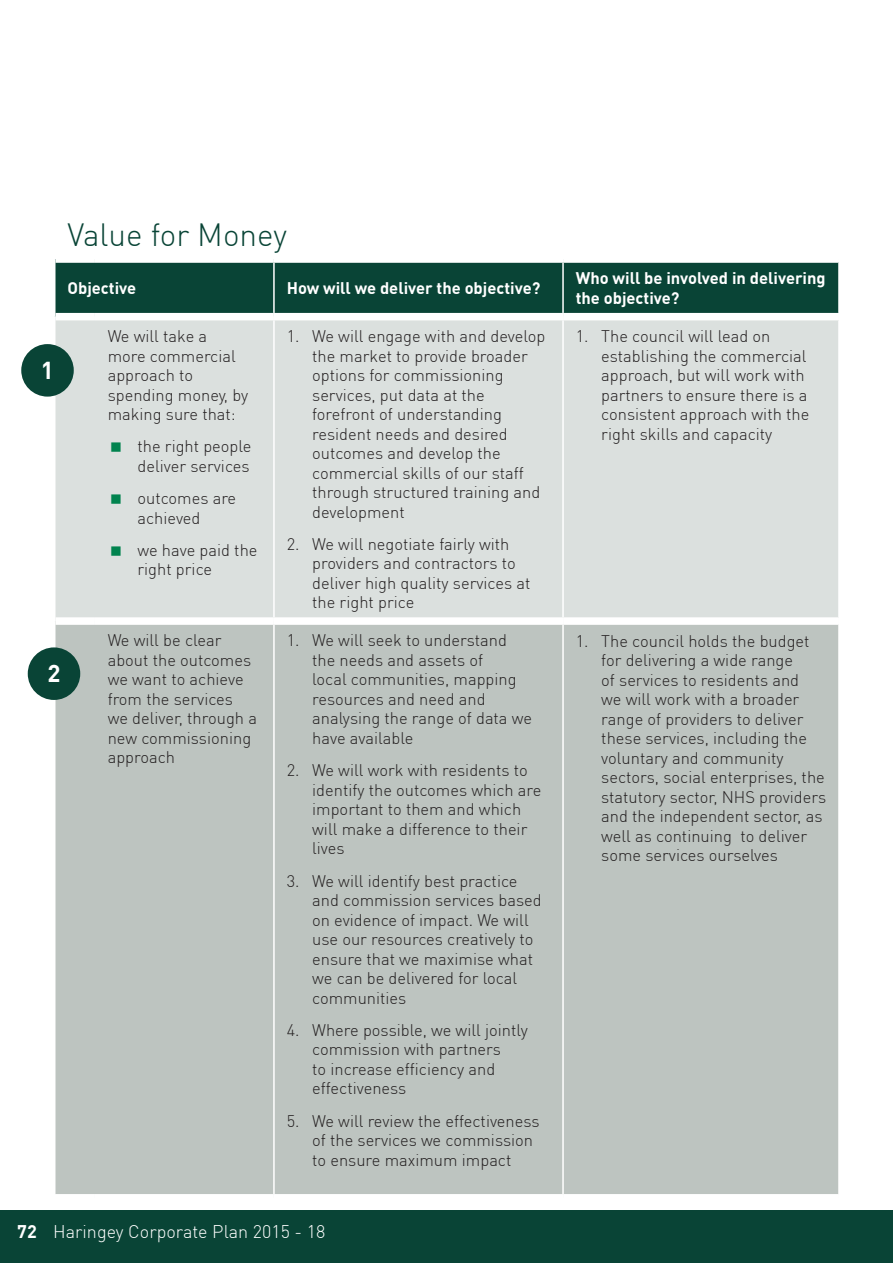
<style>
.page{position:relative;width:893px;height:1263px;background:#fff}
.page>*{position:absolute;margin:0;border:0;box-sizing:border-box;transform-origin:0 0}
.t1{font:300 31.5px "DIN Pro";color:#094436}
.t2{font:700 24px "DIN Pro";color:#fff}
.t3{font:300 18px "DIN Pro";color:#fff}
.t4{font:300 16.5px/19.5px "DIN Pro";color:#231f20}
.t5{font:700 16.5px/19.5px "DIN Pro";color:#fff}
.s1{font-weight:700}
</style>
<div class="page">
<div style="left:0;top:1210px;width:893px;height:53px;background:#094436"></div>
<div style="left:56px;top:263px;width:782px;height:50px;background:#094436"></div>
<div style="left:56px;top:320px;width:782px;height:297px;background:#dbe0de"></div>
<div style="left:56px;top:625px;width:782px;height:569px;background:#bdc4c0"></div>
<hr style="left:273px;top:263px;width:2px;height:50px;background:#fff">
<hr style="left:562px;top:263px;width:2px;height:50px;background:#fff">
<hr style="left:273px;top:320px;width:2px;height:297px;background:#fff">
<hr style="left:562px;top:320px;width:2px;height:297px;background:#fff">
<hr style="left:273px;top:625px;width:2px;height:569px;background:#fff">
<hr style="left:562px;top:625px;width:2px;height:569px;background:#fff">
<div style="left:21px;top:344px;width:53px;height:53px;background:#094436;border-radius:50%"></div>
<div style="left:28px;top:647px;width:52px;height:53px;background:#094436;border-radius:50%"></div>
<svg style="left:111px;top:443px;width:10px;height:9px"></svg>
<svg style="left:111px;top:494px;width:10px;height:10px"></svg>
<svg style="left:111px;top:546px;width:10px;height:9px"></svg>
<h2 class="t2" style="left:41px;top:354px;width:15px">1</h2>
<h1 class="t1" style="left:68px;top:215px;width:221px">Value for Money</h1>
<p class="t5" style="left:68px;top:278px;width:70px">Objective</p>
<p class="t5" style="left:287px;top:278px;width:255px">How will we deliver the objective?</p>
<p class="t5" style="left:576px;top:268px;width:251px">Who will be involved in delivering the objective?</p>
<p class="t4" style="left:108px;top:326px;width:142px">We will take a more commercial approach to spending money, by making sure that:</p>
<p class="t4" style="left:137px;top:436px;width:115px">the right people deliver services</p>
<p class="t4" style="left:137px;top:488px;width:100px">outcomes are achieved</p>
<p class="t4" style="left:137px;top:540px;width:122px">we have paid the right price</p>
<p class="t4" style="left:312px;top:326px;width:235px;text-indent:-26px">1. We will engage with and develop the market to provide broader options for commissioning services, put data at the forefront of understanding resident needs and desired outcomes and develop the commercial skills of our staff through structured training and development</p>
<p class="t4" style="left:312px;top:534px;width:220px;text-indent:-26px">2. We will negotiate fairly with providers and contractors to deliver high quality services at the right price</p>
<p class="t4" style="left:601px;top:326px;width:210px;text-indent:-26px">1. The council will lead on establishing the commercial approach, but will work with partners to ensure there is a consistent approach with the right skills and capacity</p>
<h2 class="t2" style="left:47px;top:658px;width:15px">2</h2>
<p class="t4" style="left:108px;top:630px;width:151px">We will be clear about the outcomes we want to achieve from the services we deliver, through a new commissioning approach</p>
<p class="t4" style="left:312px;top:630px;width:221px;text-indent:-26px">1. We will seek to understand the needs and assets of<br>local communities, mapping resources and need and analysing the range of data we have available</p>
<p class="t4" style="left:312px;top:760px;width:231px;text-indent:-26px">2. We will work with residents to identify the outcomes which are important to them and which will make a difference to their lives</p>
<p class="t4" style="left:312px;top:871px;width:231px;text-indent:-26px">3. We will identify best practice and commission services based on evidence of impact. We will use our resources creatively to ensure that we maximise what we can be delivered for local communities</p>
<p class="t4" style="left:312px;top:1020px;width:217px;text-indent:-26px">4. Where possible, we will jointly commission with partners<br>to increase efficiency and effectiveness</p>
<p class="t4" style="left:312px;top:1111px;width:229px;text-indent:-26px">5. We will review the effectiveness of the services we commission to ensure maximum impact</p>
<p class="t4" style="left:601px;top:631px;width:226px;text-indent:-26px">1. The council holds the budget for delivering a wide range<br>of services to residents and<br>we will work with a broader range of providers to deliver these services, including the voluntary and community sectors, social enterprises, the statutory sector, NHS providers and the independent sector, as well as continuing to deliver some services ourselves</p>
<p class="t3" style="left:17px;top:1220px;width:310px"><span class="s1">72</span> Haringey Corporate Plan 2015 - 18</p>
</div>
